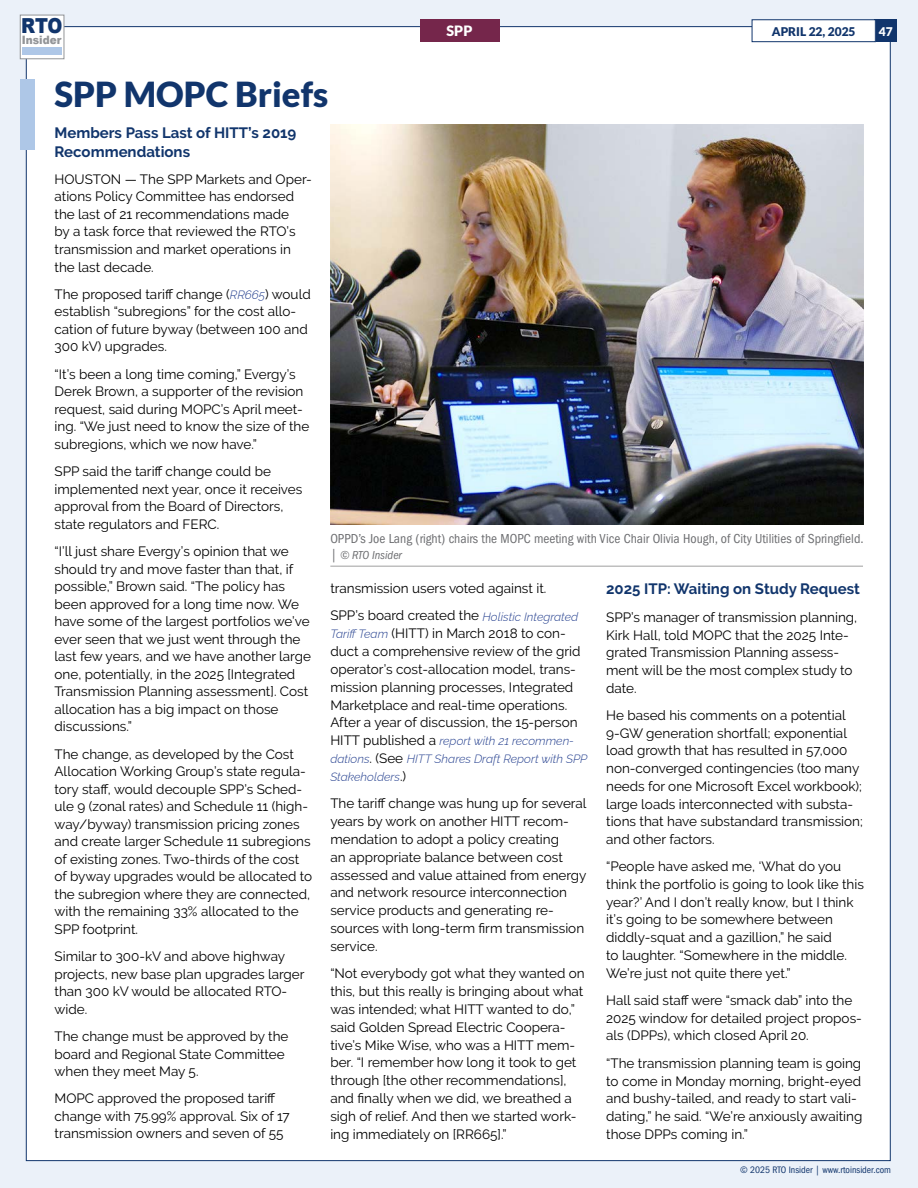
<style>
.page{position:relative;width:918px;height:1188px;background:#ebf1f9}
.page>*{position:absolute;margin:0;border:0;box-sizing:border-box;transform-origin:0 0}
.t1{font:900 34.5px "Lato";color:#11356c}
.t2{font:900 20.7px "Arial";color:#11356c;scale:.87 1}
.t3{font:700 15px/18.3px "Raleway";color:#11356c}
.t4{font:900 14.25px "Lato";color:#fff}
.t5{font:13.5px/17.5px "Raleway";color:#000}
.t6{font:condensed 13.5px "ITC Franklin Gothic Std";color:#6d6e71}
.t7{font:italic 300 12px/17.9px "Raleway";color:#25408f}
.t8{font:900 12px "Lato";color:#11356c}
.t9{font:italic condensed 12px "ITC Franklin Gothic Std";color:#6d6e71}
.t10{font:900 12px "Lato";color:#fff}
.t11{font:900 11.55px "Arial";color:#939598;scale:.91 1}
.t12{font:condensed 9.75px "ITC Franklin Gothic Std";color:#11356c}
.s1{font-weight:300;font-style:italic;font-size:12px;color:#25408f}
.s2{font-style:normal;font-size:13.5px}
.s3{font-weight:400;font-style:normal;font-size:13.5px;color:#000}
</style>
<div class="page">
<div style="left:26px;top:26px;width:865px;height:1135px;background:#fff;border:1px solid #11356c"></div>
<div style="left:875px;top:19px;width:22px;height:23px;background:#11356c"></div>
<div style="left:752px;top:20px;width:123px;height:22px;background:#fff"></div>
<div style="left:752px;top:19px;width:124px;height:23px;border:1px solid #11356c"></div>
<div style="left:20px;top:79px;width:14px;height:71px;background:#aec7e7"></div>
<div style="left:20px;top:15px;width:44px;height:44px;background:#fff;border:1px solid #939598"></div>
<div style="left:23px;top:47px;width:39px;height:8px;background:#aec7e7"></div>
<div style="left:420px;top:19px;width:79px;height:23px;background:#75264b"></div>
<hr style="left:330px;top:565px;width:533px;height:2px;background:#bfbfbf">
<img style="left:331px;top:124px;width:533px;height:400px">
<h2 class="t2" style="left:21px;top:11px;width:49px">RTO</h2>
<p class="t8" style="left:772px;top:24px;width:85px">APRIL 22, 2025</p>
<p class="t10" style="left:879px;top:24px;width:15px">47</p>
<p class="t11" style="left:22px;top:31px;width:45px">Insider</p>
<p class="t4" style="left:447px;top:23px;width:27px">SPP</p>
<h1 class="t1" style="left:55px;top:74px;width:275px">SPP MOPC Briefs</h1>
<p class="t3" style="left:55px;top:124px;width:243px">Members Pass Last of HITT’s 2019<br>Recommendations</p>
<p class="t5" style="left:55px;top:170px;width:259px">HOUSTON — The SPP Markets and Oper&shy;ations Policy Committee has endorsed the last of 21 recommendations made<br>by a task force that reviewed the RTO’s transmission and market operations in the last decade.</p>
<p class="t5" style="left:55px;top:285px;width:258px">The proposed tariff change (<span class="s1">RR665</span>) would establish “subregions” for the cost allo&shy;cation of future byway (between 100 and 300 kV) upgrades.</p>
<p class="t5" style="left:55px;top:365px;width:256px">“It’s been a long time coming,” Evergy’s Derek Brown, a supporter of the revision request, said during MOPC’s April meet&shy;ing. “We just need to know the size of the subregions, which we now have.”</p>
<p class="t5" style="left:55px;top:463px;width:249px">SPP said the tariff change could be implemented next year, once it receives approval from the Board of Directors, state regulators and FERC.</p>
<p class="t5" style="left:55px;top:542px;width:258px">“I’ll just share Evergy’s opinion that we should try and move faster than that, if possible,” Brown said. “The policy has been approved for a long time now. We have some of the largest portfolios we’ve ever seen that we just went through the last few years, and we have another large one, potentially, in the 2025 [Integrated Transmission Planning assessment]. Cost allocation has a big impact on those discussions.”</p>
<p class="t5" style="left:55px;top:745px;width:259px">The change, as developed by the Cost Allocation Working Group’s state regula&shy;tory staff, would decouple SPP’s Sched&shy;ule 9 (zonal rates) and Schedule 11 (high&shy;way/byway) transmission pricing zones and create larger Schedule 11 subregions of existing zones. Two-thirds of the cost of byway upgrades would be allocated to the subregion where they are connected, with the remaining 33% allocated to the SPP footprint.</p>
<p class="t5" style="left:55px;top:948px;width:252px">Similar to 300-kV and above highway projects, new base plan upgrades larger than 300 kV would be allocated RTO&shy;wide.</p>
<p class="t5" style="left:55px;top:1028px;width:236px">The change must be approved by the board and Regional State Committee when they meet May 5.</p>
<p class="t5" style="left:55px;top:1090px;width:237px">MOPC approved the proposed tariff change with 75.99% approval. Six of 17 transmission owners and seven of 55</p>
<p class="t6" style="left:330px;top:530px;width:535px">OPPD’s Joe Lang (right) chairs the MOPC meeting with Vice Chair Olivia Hough, of City Utilities of Springfield.</p>
<p class="t9" style="left:330px;top:548px;width:73px"><span class="s2">|</span> © RTO Insider</p>
<p class="t5" style="left:330px;top:574px;width:249px;line-height:27.6px">transmission users voted against it.<br>SPP’s board created the <span class="s1">Holistic Integrated</span></p>
<p class="t5" style="left:330px;top:625px;width:252px"><span class="s1">Tariff Team</span> (HITT) in March 2018 to con&shy;duct a comprehensive review of the grid operator’s cost-allocation model, trans&shy;mission planning processes, Integrated Marketplace and real-time operations.<br>After a year of discussion, the 15-person</p>
<p class="t7" style="left:330px;top:731px;width:259px"><span class="s3">HITT published a</span> report with 21 recommen&shy;dations<span class="s3">. (See</span> HITT Shares Draft Report with SPP<br>Stakeholders<span class="s3">.)</span></p>
<p class="t5" style="left:330px;top:795px;width:258px">The tariff change was hung up for several years by work on another HITT recom&shy;mendation to adopt a policy creating<br>an appropriate balance between cost assessed and value attained from energy and network resource interconnection service products and generating re&shy;sources with long-term firm transmission service.</p>
<p class="t5" style="left:330px;top:965px;width:256px">“Not everybody got what they wanted on this, but this really is bringing about what was intended; what HITT wanted to do,” said Golden Spread Electric Coopera&shy;tive’s Mike Wise, who was a HITT mem&shy;ber. “I remember how long it took to get through [the other recommendations], and finally when we did, we breathed a sigh of relief. And then we started work&shy;ing immediately on [RR665].”</p>
<p class="t3" style="left:606px;top:580px;width:255px">2025 ITP: Waiting on Study Request</p>
<p class="t5" style="left:606px;top:608px;width:253px">SPP’s manager of transmission planning,<br>Kirk Hall, told MOPC that the 2025 Inte&shy;grated Transmission Planning assess&shy;ment will be the most complex study to date.</p>
<p class="t5" style="left:606px;top:706px;width:258px">He based his comments on a potential 9-GW generation shortfall; exponential load growth that has resulted in 57,000 non-converged contingencies (too many needs for one Microsoft Excel workbook); large loads interconnected with substa&shy;tions that have substandard transmission; and other factors.</p>
<p class="t5" style="left:606px;top:858px;width:259px">“People have asked me, ‘What do you think the portfolio is going to look like this year?’ And I don’t really know, but I think it’s going to be somewhere between diddly-squat and a gazillion,” he said<br>to laughter. “Somewhere in the middle.<br>We’re just not quite there yet.”</p>
<p class="t5" style="left:606px;top:991px;width:257px">Hall said staff were “smack dab” into the<br>2025 window for detailed project propos&shy;als (DPPs), which closed April 20.</p>
<p class="t5" style="left:606px;top:1054px;width:258px">“The transmission planning team is going to come in Monday morning, bright-eyed and bushy-tailed, and ready to start vali&shy;dating,” he said. “We’re anxiously awaiting those DPPs coming in.”</p>
<p class="t12" style="left:740px;top:1164px;width:152px">© 2025 RTO Insider | www.rtoinsider.com</p>
</div>
